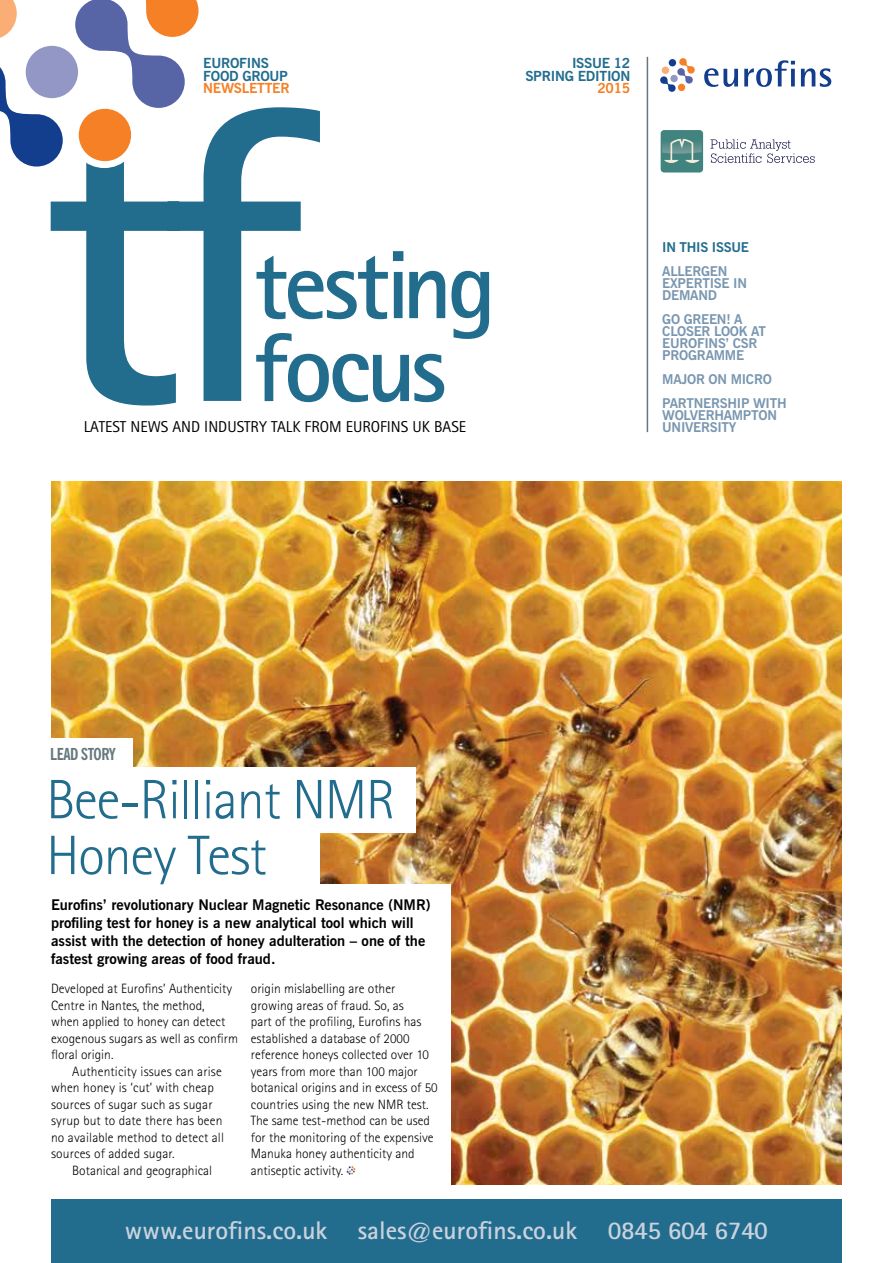
<style>
.page{position:relative;width:893px;height:1263px;background:#fff}
.page>*{position:absolute;margin:0;border:0;box-sizing:border-box;transform-origin:0 0}
.t1{font:300 55.5px/55.8px "Rotis Sans Serif";letter-spacing:-.02em;color:#226c8e}
.t2{font:700 25.65px "Rotis Sans Serif";color:#cad2dd}
.t3{font:700 condensed 16.5px "News Gothic BT";letter-spacing:-.03em;color:#65787d}
.t4{font:15.75px "Rotis Sans Serif";color:#000}
.t5{font:700 14.7px/18px "News Gothic BT";color:#000}
.t6{font:700 13.95px/12.6px "News Gothic BT";letter-spacing:-.02em;color:#226c8e}
.t7{font:700 13.95px "News Gothic BT";letter-spacing:-.02em;color:#f58025}
.t8{font:300 13.5px/16.5px "Rotis Sans Serif";color:#000}
.t9{font:700 13.5px/24px "News Gothic BT";letter-spacing:-.02em;color:#7996b0}
.t10{font:700 13.5px "News Gothic BT";letter-spacing:-.02em;color:#226c8e}
</style>
<div class="page">
<img style="left:51px;top:482px;width:791px;height:702px">
<div style="left:33px;top:884px;width:418px;height:302px;background:#fff"></div>
<svg style="left:51px;top:107px;width:269px;height:298px"></svg>
<div style="left:71px;top:100px;width:67px;height:68px;background:#fff;border-radius:50%"></div>
<div style="left:26px;top:46px;width:52px;height:52px;background:#9297c6;border-radius:50%"></div>
<svg style="left:0;top:57px;width:63px;height:110px"></svg>
<svg style="left:75px;top:0;width:123px;height:108px"></svg>
<div style="left:79px;top:109px;width:52px;height:52px;background:#f58025;border-radius:50%"></div>
<svg style="left:0;top:0;width:17px;height:38px"></svg>
<div style="left:33px;top:823px;width:287px;height:66px;background:#fff"></div>
<div style="left:33px;top:767px;width:382px;height:65px;background:#fff"></div>
<div style="left:33px;top:738px;width:100px;height:30px;background:#fff"></div>
<svg style="left:256px;top:251px;width:233px;height:151px"></svg>
<svg style="left:347px;top:1166px;width:8px;height:9px"></svg>
<hr style="left:647px;top:57px;width:1px;height:375px;background:#65787d">
<div style="left:51px;top:1199px;width:791px;height:64px;background:#226c8e"></div>
<svg style="left:660px;top:58px;width:35px;height:34px"></svg>
<div style="left:678px;top:84px;width:7px;height:7px;background:#f58025;border-radius:50%"></div>
<div style="left:662px;top:67px;width:7px;height:7px;background:#faae75;border-radius:50%"></div>
<div style="left:669px;top:59px;width:7px;height:7px;background:#133d8d;border-radius:50%"></div>
<svg style="left:704px;top:68px;width:34px;height:19px"></svg>
<svg style="left:744px;top:60px;width:51px;height:27px"></svg>
<svg style="left:791px;top:69px;width:4px;height:17px"></svg>
<svg style="left:801px;top:68px;width:30px;height:19px"></svg>
<svg style="left:711px;top:139px;width:104px;height:24px"></svg>
<div style="left:661px;top:130px;width:42px;height:42px;background:#41837f;border-radius:4px"></div>
<svg style="left:660px;top:130px;width:42px;height:33px"></svg>
<p class="t6" style="left:203px;top:57px;width:86px">EUROFINS<br>FOOD GROUP</p>
<p class="t7" style="left:203px;top:80px;width:20px">News</p>
<p class="t7" style="left:242px;top:80px;width:40px">letter</p>
<p class="t4" style="left:84px;top:417px;width:384px">LATEST NEWS AND INDUSTRY TALK FROM EUROFINS UK BASE</p>
<p class="t6" style="left:572px;top:57px;width:14px">Issue</p>
<p class="t6" style="left:614px;top:57px;width:18px">12</p>
<p class="t6" style="left:525px;top:69px;width:17px">Spring</p>
<p class="t6" style="left:578px;top:69px;width:54px">EDITION</p>
<p class="t7" style="left:597px;top:80px;width:34px">2015</p>
<p class="t10" style="left:662px;top:239px;width:88px">IN THIS ISSUE</p>
<p class="t9" style="left:662px;top:265px;width:32px;line-height:12px">Allergen<br>Exper</p>
<p class="t9" style="left:702px;top:271px;width:15px">tise</p>
<p class="t9" style="left:733px;top:271px;width:7px">in</p>
<p class="t9" style="left:662px;top:283px;width:82px">Demand<br>GO GREEN! A</p>
<p class="t9" style="left:662px;top:319px;width:25px">closer</p>
<p class="t9" style="left:714px;top:319px;width:53px">loo k at</p>
<p class="t9" style="left:662px;top:331px;width:17px">Eurofins</p>
<p class="t9" style="left:726px;top:331px;width:33px">’ CSR</p>
<p class="t9" style="left:662px;top:343px;width:20px">programme<br>Major</p>
<p class="t9" style="left:709px;top:367px;width:55px">on micro</p>
<p class="t9" style="left:662px;top:391px;width:41px">Partnership</p>
<p class="t9" style="left:753px;top:391px;width:33px">with</p>
<p class="t9" style="left:662px;top:403px;width:46px">Wo lverhamp</p>
<p class="t9" style="left:751px;top:403px;width:17px">ton</p>
<p class="t9" style="left:662px;top:415px;width:39px">Universi</p>
<p class="t9" style="left:722px;top:415px;width:16px">ty</p>
<p class="t3" style="left:50px;top:744px;width:67px">LEAD STORY</p>
<h1 class="t1" style="left:46px;top:772px;width:311px">Bee-Rilliant Nmr<br>Honey Test</h1>
<p class="t5" style="left:51px;top:896px;width:381px">Eurofins’ revolutionary Nuclear Magnetic Resonance (NMR) profiling test for honey is a new analytical tool which will assist with the detection of honey adulteration – one of the fastest growing areas of food fraud.</p>
<p class="t8" style="left:51px;top:980px;width:189px">Developed at Eurofins’ Authenticity<br>Centre in Nantes, the method,<br>when applied to honey can detect exogenous sugars as well as confirm floral origin.</p>
<p class="t8" style="left:51px;top:1063px;width:175px;text-indent:21px">Authenticity issues can arise when honey is ‘cut’ with cheap sources of sugar such as sugar syrup but to date there has been no available method to detect all sources of added sugar.</p>
<p class="t8" style="left:72px;top:1162px;width:141px">Botanical and geographical</p>
<p class="t8" style="left:251px;top:980px;width:188px">origin mislabelling are other growing areas of fraud. So, as<br>part of the profiling, Eurofins has established a database of 2000 reference honeys collected over 10 years from more than 100 major botanical origins and in excess of 50 countries using the new NMR test.<br>The same test-method can be used for the monitoring of the expensive<br>Manuka honey authenticity and antiseptic activity.</p>
<h2 class="t2" style="left:125px;top:1214px;width:645px">www.eurofins.co.uk sales@eurofins.co.uk 0845 604 6740</h2>
</div>
